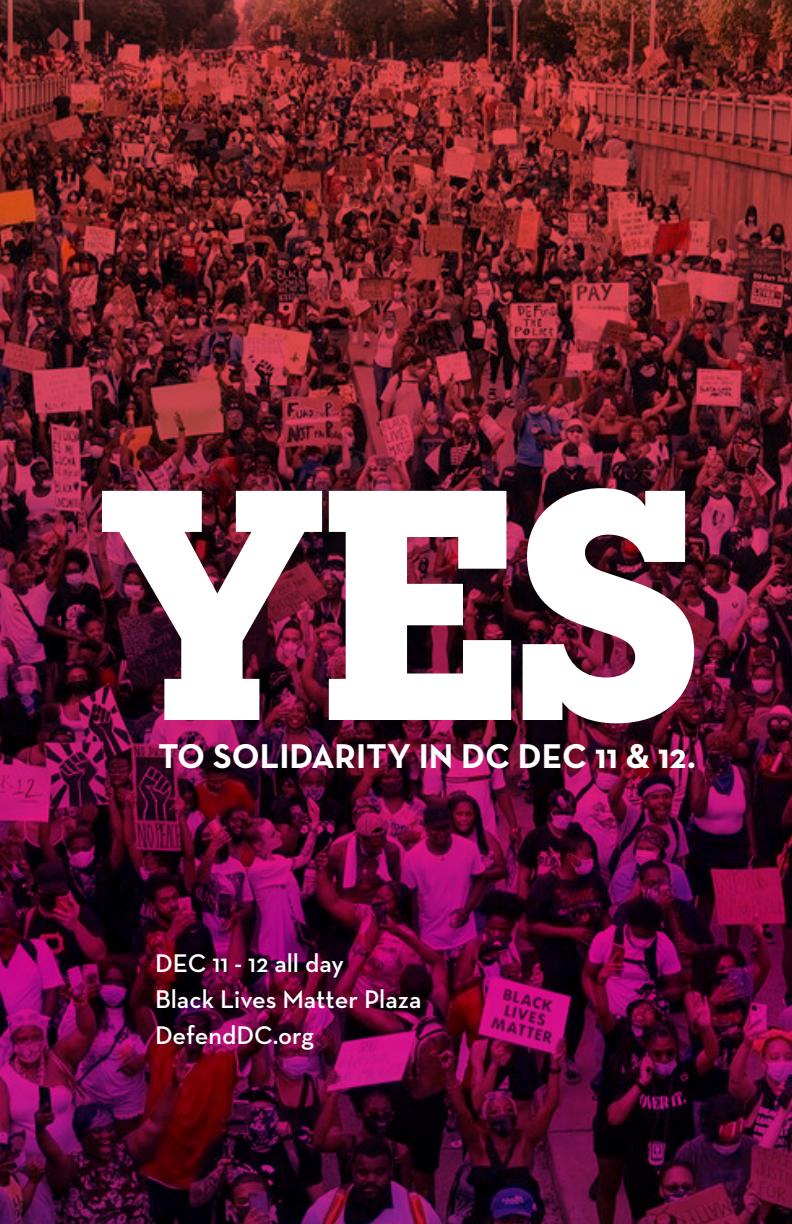
<style>
.page{position:relative;width:792px;height:1224px;background:#fff}
.page>*{position:absolute;margin:0;border:0;box-sizing:border-box;transform-origin:0 0}
.t1{font:337px "Neutraface Slab Display Titling";color:#fff}
.Paragraph_Style_3{font:700 35px "Neutra Text";color:#fff}
.t2{font:600 26px "Neutra Text";color:#fff}
</style>
<div class="page">
<img style="left:0;top:0;width:792px;height:1224px">
<p class="t1" style="left:97px;top:394px;width:607px">YES</p>
<p class="Paragraph_Style_3" style="left:158px;top:734px;width:539px">TO SOLIDARITY IN DC DEC 11 &amp; 12.</p>
<p class="t2" style="left:155px;top:947px;width:190px">DEC 11 - 12 all day</p>
<p class="t2" style="left:155px;top:983px;width:268px">Black Lives Matter Plaza</p>
<p class="t2" style="left:155px;top:1019px;width:160px">DefendDC.org</p>
</div>
